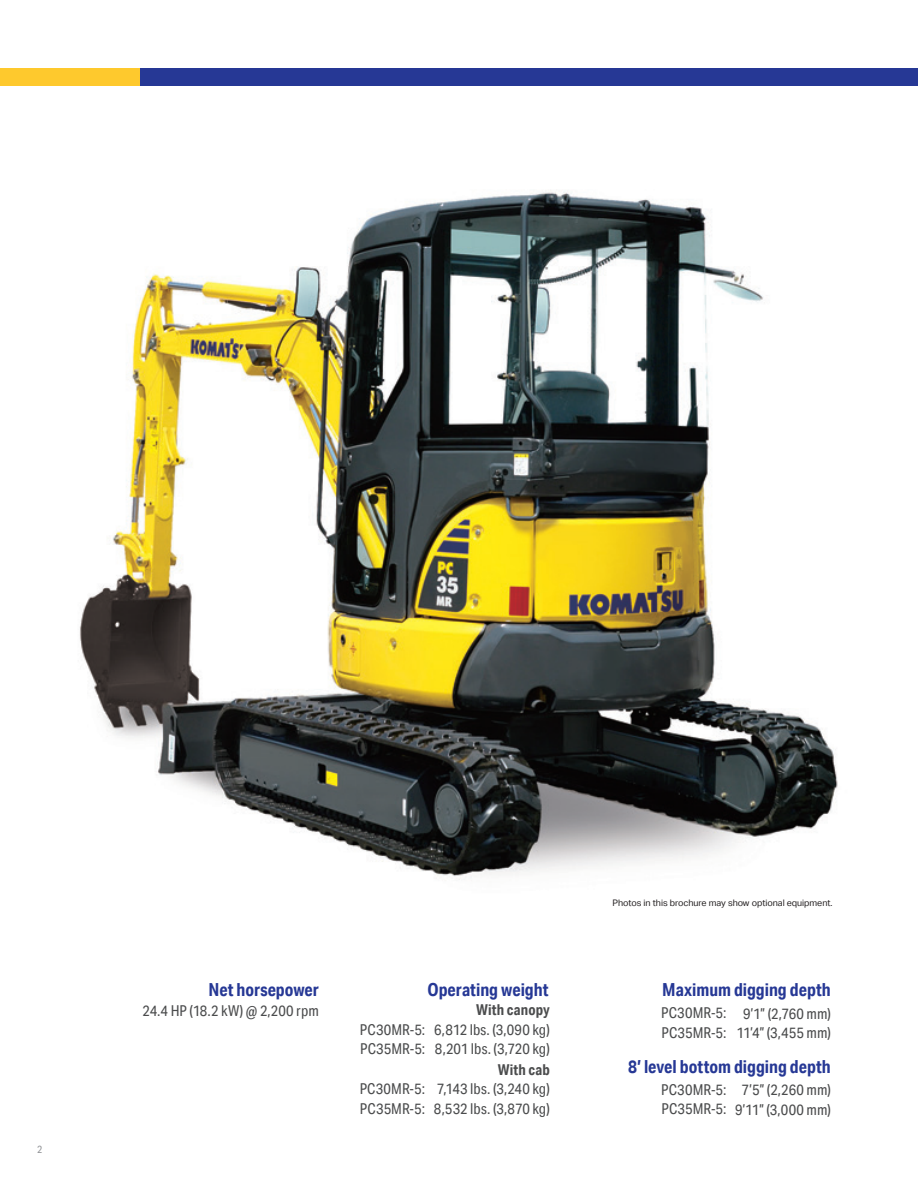
<style>
.page{position:relative;width:918px;height:1188px;background:#fff}
.page>*{position:absolute;margin:0;border:0;box-sizing:border-box;transform-origin:0 0}
.t1{font:700 18px "Aktiv Grotesk Cd";color:#263895}
.t2{font:15px/19.5px "Aktiv Grotesk Cd";letter-spacing:.005em;color:#4b4c4d}
.t3{font:700 15px "Aktiv Grotesk Cd";letter-spacing:.01em;color:#4b4c4d}
.t4{font:10.5px "Aktiv Grotesk Cd";color:#939598}
.t5{font:9px "Aktiv Grotesk";letter-spacing:-.005em;color:#231f20}
</style>
<div class="page">
<div style="left:0;top:68px;width:143px;height:17px;background:#fec92d"></div>
<div style="left:140px;top:68px;width:778px;height:17px;background:#263895"></div>
<img style="left:80px;top:190px;width:758px;height:690px">
<p class="t4" style="left:37px;top:1143px;width:7px">2</p>
<p class="t5" style="left:612px;top:897px;width:222px">Photos in this brochure may show optional equipment.</p>
<p class="t1" style="left:427px;top:978px;width:123px">Operating weight</p>
<p class="t1" style="left:208px;top:979px;width:112px">Net horsepower</p>
<p class="t2" style="left:143px;top:1000px;width:178px">24.4 HP (18.2 kW) @ 2,200 rpm</p>
<p class="t3" style="left:476px;top:1001px;width:75px">With canopy</p>
<p class="t2" style="left:434px;top:1019px;width:117px">6,812 lbs. (3,090 kg)<br>8,201 lbs. (3,720 kg)</p>
<p class="t3" style="left:498px;top:1060px;width:54px">With cab</p>
<p class="t2" style="left:434px;top:1079px;width:117px">7,143 lbs. (3,240 kg)<br>8,532 lbs. (3,870 kg)</p>
<p class="t2" style="left:360px;top:1020px;width:67px">PC30MR-5:<br>PC35MR-5:</p>
<p class="t2" style="left:360px;top:1079px;width:67px">PC30MR-5:<br>PC35MR-5:</p>
<p class="t1" style="left:662px;top:979px;width:170px">Maximum digging depth</p>
<p class="t2" style="left:737px;top:1003px;width:96px;text-align:center">9’1” (2,760 mm)<br>11’4” (3,455 mm)</p>
<p class="t2" style="left:661px;top:1003px;width:67px">PC30MR-5:<br>PC35MR-5:</p>
<p class="t1" style="left:628px;top:1055px;width:204px">8’ level bottom digging depth</p>
<p class="t2" style="left:735px;top:1080px;width:97px;text-align:center">7’5” (2,260 mm)<br>9’11” (3,000 mm)</p>
<p class="t2" style="left:661px;top:1080px;width:67px">PC30MR-5:<br>PC35MR-5:</p>
</div>
